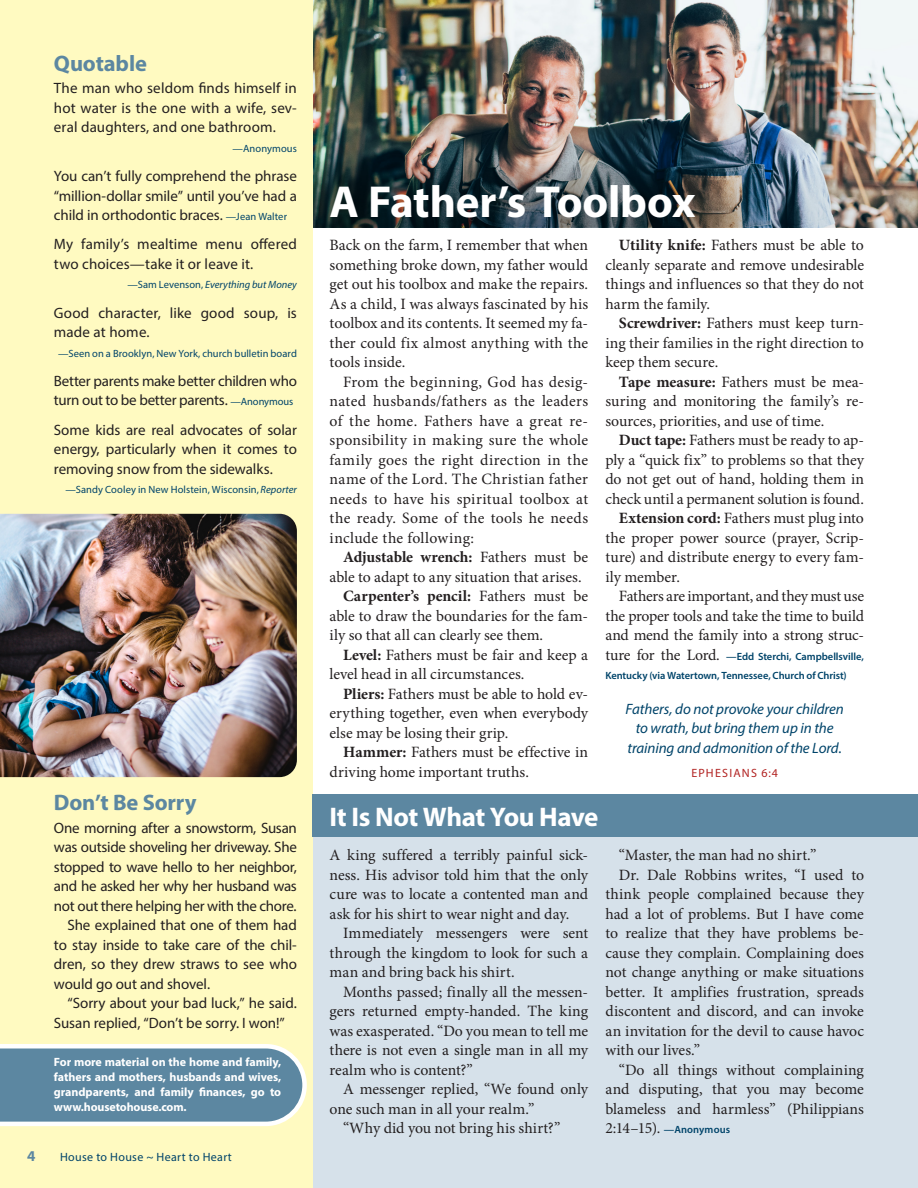
<style>
.page{position:relative;width:918px;height:1188px;background:#fff}
.page>*{position:absolute;margin:0;border:0;box-sizing:border-box;transform-origin:0 0}
.Side_Article_Heading{font:45px "Myriad Variable Concept";letter-spacing:.2em;color:#fff}
.Side_Article_Heading-2{font:700 27px "Myriad Pro";letter-spacing:-.02em;color:#fff}
.Side_Article_Heading-3{font:700 22.5px "Myriad Pro";letter-spacing:-.005em;color:#5c87a1}
.Body_Serif{font:15.75px/19.5px "Minion Pro";color:#231f20;text-align:justify}
.Body_Sans-Serif{font:15px/19.5px "Myriad Pro";letter-spacing:-.005em;color:#231f20;text-align:justify}
.scripture_1{font:italic 15px/19.5px "Myriad Pro";letter-spacing:-.005em;color:#00446a;text-align:center}
.t1{font:700 15px "Myriad Pro";color:#5c87a1}
.t2{font:700 12px/15px "Myriad Pro";letter-spacing:-.01em;color:#fff;text-align:justify}
.t3{font:12px "Myriad Pro";letter-spacing:.03em;color:#00446a}
.scripture_attributio{font:12px "Myriad Pro";letter-spacing:.095em;color:#b22423}
.Body_Serif-2{font:600 10.5px/19.5px "Myriad Pro";letter-spacing:-.005em;color:#00446a}
.Body_Sans-Serif-2{font:10.5px "Myriad Pro";letter-spacing:.005em;color:#00446a}
.Body_Sans-Serif-3{font:italic 10.5px "Myriad Pro";letter-spacing:.005em;color:#00446a}
.s1{font-size:10.5px;color:#00446a}
.s2{font-style:normal}
.s3{font-style:italic}
.s4{font-weight:700}
.s5{font-family:"Minion Pro";font-weight:400;font-size:15.75px;color:#231f20}
</style>
<div class="page">
<img style="left:313px;top:0;width:605px;height:160px">
<img style="left:313px;top:160px;width:605px;height:67px">
<div style="left:313px;top:816px;width:605px;height:372px;background:#d6e1ea"></div>
<div style="left:0;top:0;width:313px;height:1188px;background:#fffac1"></div>
<svg style="left:0;top:1044px;width:307px;height:82px;background:#7398ac"></svg>
<div style="left:313px;top:795px;width:605px;height:42px;background:#5c87a1"></div>
<img style="left:0;top:514px;width:297px;height:263px">
<p class="Side_Article_Heading-3" style="left:54px;top:49px;width:95px">Quotable</p>
<p class="Body_Sans-Serif" style="left:54px;top:78px;width:245px">The man who seldom finds himself in hot water is the one with a wife, sev&shy;eral daughters, and one bathroom.</p>
<p class="Body_Sans-Serif-2" style="left:232px;top:142px;width:66px">—Anonymous</p>
<p class="Body_Sans-Serif" style="left:54px;top:166px;width:245px">You can’t fully comprehend the phrase “million-dollar smile” until you’ve had a child in orthodontic braces. <span class="s1">—Jean Walter</span></p>
<p class="Body_Sans-Serif" style="left:54px;top:234px;width:245px">My family’s mealtime menu offered two choices—take it or leave it.</p>
<p class="Body_Sans-Serif-3" style="left:127px;top:278px;width:171px"><span class="s2">—Sam Levenson,</span> Everything but Money</p>
<p class="Body_Sans-Serif" style="left:54px;top:303px;width:244px">Good character, like good soup, is made at home.</p>
<p class="Body_Sans-Serif-2" style="left:58px;top:347px;width:240px">—Seen on a Brooklyn, New York, church bulletin board</p>
<p class="Body_Sans-Serif" style="left:54px;top:371px;width:245px">Better parents make better children who turn out to be better parents. <span class="s1">—Anonymous</span></p>
<p class="Body_Sans-Serif" style="left:54px;top:420px;width:245px">Some kids are real advocates of solar energy, particularly when it comes to removing snow from the sidewalks.</p>
<p class="Body_Sans-Serif-2" style="left:65px;top:483px;width:233px">—Sandy Cooley in New Holstein, Wisconsin, <span class="s3">Reporter</span></p>
<p class="Side_Article_Heading-3" style="left:54px;top:788px;width:144px">Don’t Be Sorry</p>
<p class="Body_Sans-Serif" style="left:54px;top:818px;width:245px">One morning after a snowstorm, Susan was outside shoveling her driveway. She stopped to wave hello to her neighbor, and he asked her why her husband was not out there helping her with the chore.</p>
<p class="Body_Sans-Serif" style="left:54px;top:915px;width:245px;text-indent:14px">She explained that one of them had to stay inside to take care of the chil&shy;dren, so they drew straws to see who would go out and shovel.</p>
<p class="Body_Sans-Serif" style="left:54px;top:993px;width:244px;text-indent:14px">“Sorry about your bad luck,” he said.<br>Susan replied, “Don’t be sorry. I won!”</p>
<p class="t2" style="left:54px;top:1054px;width:229px">For more material on the home and family, fathers and mothers, husbands and wives, grandparents, and family finances, go to www.housetohouse.com.</p>
<p class="t1" style="left:27px;top:1146px;width:10px">4</p>
<p class="t3" style="left:60px;top:1150px;width:173px">House to House ~ Heart to Heart</p>
<p class="Side_Article_Heading" style="left:330px;top:176px;width:358px">A Father’s Toolbox</p>
<p class="Body_Serif" style="left:330px;top:235px;width:260px">Back on the farm, I remember that when something broke down, my father would get out his toolbox and make the repairs.<br>As a child, I was always fascinated by his toolbox and its contents. It seemed my fa&shy;ther could fix almost anything with the tools inside.</p>
<p class="Body_Serif" style="left:330px;top:372px;width:260px;text-indent:14px">From the beginning, God has desig&shy;nated husbands/fathers as the leaders of the home. Fathers have a great re&shy;sponsibility in making sure the whole family goes the right direction in the name of the Lord. The Christian father needs to have his spiritual toolbox at the ready. Some of the tools he needs include the following:</p>
<p class="Body_Serif" style="left:330px;top:547px;width:260px;text-indent:14px"><span class="s4">Adjustable wrench:</span> Fathers must be able to adapt to any situation that arises.</p>
<p class="Body_Serif" style="left:330px;top:586px;width:260px;text-indent:14px"><span class="s4">Carpenter’s pencil:</span> Fathers must be able to draw the boundaries for the fam&shy;ily so that all can clearly see them.</p>
<p class="Body_Serif" style="left:330px;top:645px;width:260px;text-indent:14px"><span class="s4">Level:</span> Fathers must be fair and keep a level head in all circumstances.</p>
<p class="Body_Serif" style="left:330px;top:684px;width:260px;text-indent:14px"><span class="s4">Pliers:</span> Fathers must be able to hold ev&shy;erything together, even when everybody else may be losing their grip.</p>
<p class="Body_Serif" style="left:330px;top:742px;width:260px;text-indent:14px"><span class="s4">Hammer:</span> Fathers must be effective in driving home important truths.</p>
<p class="Body_Serif" style="left:605px;top:235px;width:260px;text-indent:14px"><span class="s4">Utility knife:</span> Fathers must be able to cleanly separate and remove undesirable things and influences so that they do not harm the family.</p>
<p class="Body_Serif" style="left:605px;top:313px;width:260px;text-indent:14px"><span class="s4">Screwdriver:</span> Fathers must keep turn&shy;ing their families in the right direction to keep them secure.</p>
<p class="Body_Serif" style="left:605px;top:372px;width:260px;text-indent:14px"><span class="s4">Tape measure:</span> Fathers must be mea&shy;suring and monitoring the family’s re&shy;sources, priorities, and use of time.</p>
<p class="Body_Serif" style="left:605px;top:430px;width:260px;text-indent:14px"><span class="s4">Duct tape:</span> Fathers must be ready to ap&shy;ply a “quick fix” to problems so that they do not get out of hand, holding them in check until a permanent solution is found.</p>
<p class="Body_Serif" style="left:605px;top:508px;width:260px;text-indent:14px"><span class="s4">Extension cord:</span> Fathers must plug into the proper power source (prayer, Scrip&shy;ture) and distribute energy to every fam&shy;ily member.</p>
<p class="Body_Serif" style="left:605px;top:586px;width:260px;text-indent:14px">Fathers are important, and they must use the proper tools and take the time to build and mend the family into a strong struc-</p>
<p class="Body_Serif-2" style="left:605px;top:646px;width:260px"><span class="s5">ture for the Lord.</span> —Edd Sterchi, Campbellsville,<br>Kentucky (via Watertown, Tennessee, Church of Christ)</p>
<p class="scripture_1" style="left:626px;top:699px;width:220px">Fathers, do not provoke your children to wrath, but bring them up in the training and admonition of the Lord.</p>
<p class="scripture_attributio" style="left:691px;top:765px;width:88px">EPHESIANS 6:4</p>
<p class="Side_Article_Heading-2" style="left:330px;top:799px;width:270px">It Is Not What You Have</p>
<p class="Body_Serif" style="left:330px;top:845px;width:260px">A king suffered a terribly painful sick&shy;ness. His advisor told him that the only cure was to locate a contented man and ask for his shirt to wear night and day.</p>
<p class="Body_Serif" style="left:330px;top:923px;width:260px;text-indent:14px">Immediately messengers were sent through the kingdom to look for such a man and bring back his shirt.</p>
<p class="Body_Serif" style="left:330px;top:982px;width:260px;text-indent:14px">Months passed; finally all the messen&shy;gers returned empty-handed. The king was exasperated. “Do you mean to tell me there is not even a single man in all my realm who is content?”</p>
<p class="Body_Serif" style="left:330px;top:1079px;width:260px;text-indent:14px">A messenger replied, “We found only one such man in all your realm.”</p>
<p class="Body_Serif" style="left:343px;top:1118px;width:219px">“Why did you not bring his shirt?”</p>
<p class="Body_Serif" style="left:619px;top:845px;width:199px">“Master, the man had no shirt.”</p>
<p class="Body_Serif" style="left:605px;top:865px;width:260px;text-indent:14px">Dr. Dale Robbins writes, “I used to think people complained because they had a lot of problems. But I have come to realize that they have problems be&shy;cause they complain. Complaining does not change anything or make situations better. It amplifies frustration, spreads discontent and discord, and can invoke an invitation for the devil to cause havoc with our lives.”</p>
<p class="Body_Serif" style="left:605px;top:1060px;width:260px;text-indent:14px">“Do all things without complaining and disputing, that you may become blameless and harmless” (Philippians</p>
<p class="Body_Serif-2" style="left:605px;top:1120px;width:126px"><span class="s5">2:14–15).</span> —Anonymous</p>
</div>
